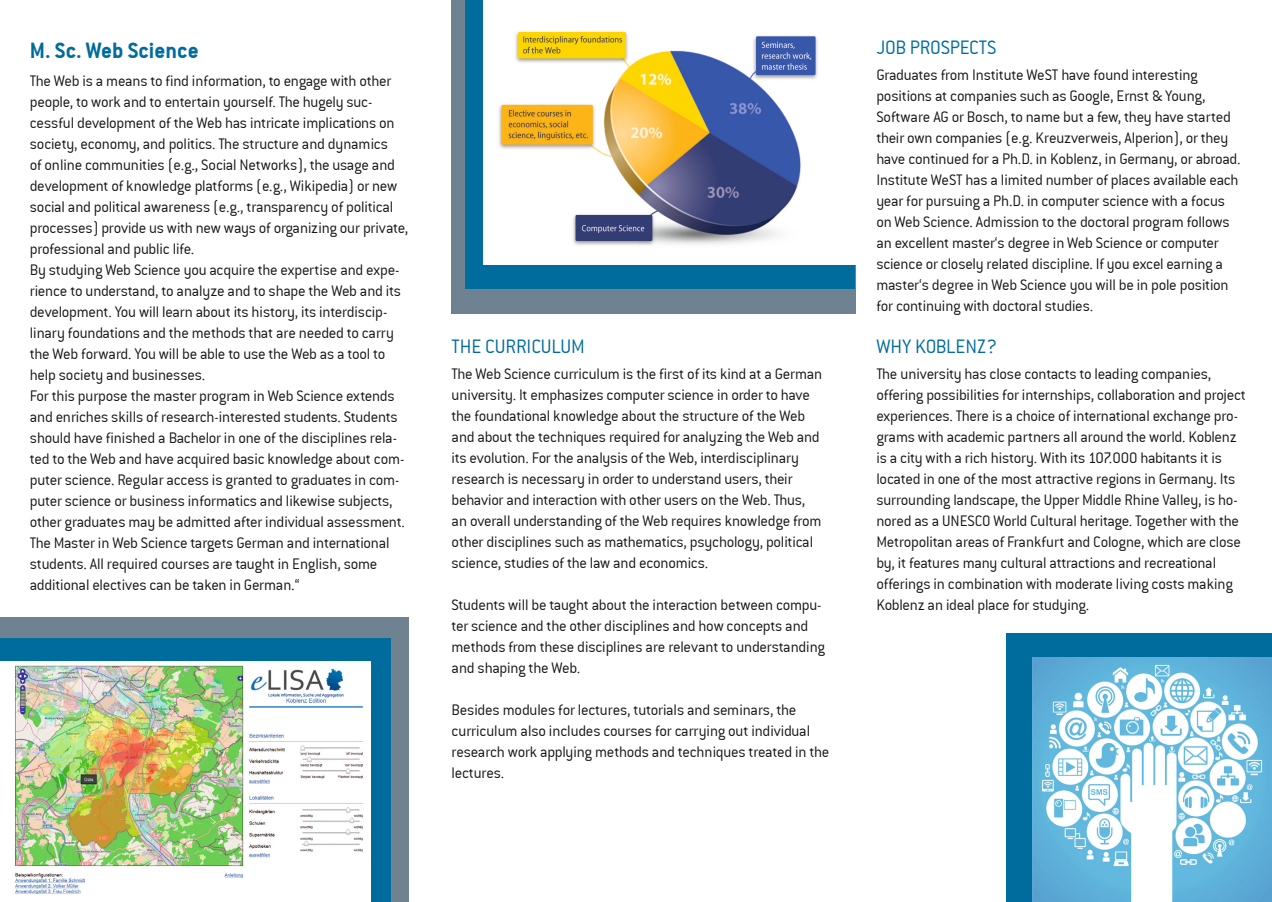
<style>
.page{position:relative;width:1272px;height:902px;background:#fff}
.page>*{position:absolute;margin:0;border:0;box-sizing:border-box;transform-origin:0 0}
.t1{font:24px "Conduit ITCTT Bold";color:#006c9e}
.t2{font:21px "Conduit ITCTT Light";letter-spacing:-.01em;color:#006c9e}
.t3{font:16.5px/21px "Conduit ITCTT Light";letter-spacing:-.015em;color:#151616}
</style>
<div class="page">
<div style="left:1006px;top:634px;width:265px;height:267px;background:#006c9e"></div>
<div style="left:451px;top:0;width:404px;height:313px;background:#6f8292"></div>
<div style="left:0;top:617px;width:408px;height:284px;background:#6f8292"></div>
<div style="left:466px;top:0;width:389px;height:289px;background:#006c9e"></div>
<div style="left:0;top:638px;width:390px;height:263px;background:#006c9e"></div>
<div style="left:0;top:661px;width:370px;height:240px;background:#fff"></div>
<img style="left:15px;top:665px;width:348px;height:229px">
<img style="left:483px;top:0;width:372px;height:264px">
<img style="left:1032px;top:657px;width:238px;height:244px">
<h1 class="t1" style="left:30px;top:36px;width:170px">M. Sc. Web Science</h1>
<p class="t3" style="left:30px;top:70px;width:380px">The Web is a means to find information, to engage with other people, to work and to entertain yourself. The hugely suc&shy;cessful development of the Web has intricate implications on society, economy, and politics. The structure and dynamics<br>of online communities (e.g., Social Networks), the usage and development of knowledge platforms (e.g., Wikipedia) or new social and political awareness (e.g., transparency of political processes) provide us with new ways of organizing our private, professional and public life.<br>By studying Web Science you acquire the expertise and expe&shy;rience to understand, to analyze and to shape the Web and its development. You will learn about its history, its interdiscip&shy;linary foundations and the methods that are needed to carry the Web forward. You will be able to use the Web as a tool to help society and businesses.<br>For this purpose the master program in Web Science extends and enriches skills of research-interested students. Students should have finished a Bachelor in one of the disciplines rela&shy;ted to the Web and have acquired basic knowledge about com&shy;puter science. Regular access is granted to graduates in com&shy;puter science or business informatics and likewise subjects, other graduates may be admitted after individual assessment.<br>The Master in Web Science targets German and international students. All required courses are taught in English, some additional electives can be taken in German.“</p>
<p class="t2" style="left:451px;top:335px;width:135px">THE CURRICULUM</p>
<p class="t3" style="left:451px;top:363px;width:372px">The Web Science curriculum is the first of its kind at a German university. It emphasizes computer science in order to have the foundational knowledge about the structure of the Web and about the techniques required for analyzing the Web and its evolution. For the analysis of the Web, interdisciplinary research is necessary in order to understand users, their behavior and interaction with other users on the Web. Thus, an overall understanding of the Web requires knowledge from other disciplines such as mathematics, psychology, political science, studies of the law and economics.</p>
<p class="t3" style="left:451px;top:594px;width:375px">Students will be taught about the interaction between compu&shy;ter science and the other disciplines and how concepts and methods from these disciplines are relevant to understanding and shaping the Web.</p>
<p class="t3" style="left:451px;top:699px;width:379px">Besides modules for lectures, tutorials and seminars, the curriculum also includes courses for carrying out individual research work applying methods and techniques treated in the lectures.</p>
<p class="t2" style="left:876px;top:36px;width:121px">JOB PROSPECTS</p>
<p class="t3" style="left:876px;top:64px;width:366px">Graduates from Institute WeST have found interesting positions at companies such as Google, Ernst &amp; Young, Software AG or Bosch, to name but a few, they have started their own companies (e.g. Kreuzverweis, Alperion), or they have continued for a Ph.D. in Koblenz, in Germany, or abroad.<br>Institute WeST has a limited number of places available each year for pursuing a Ph.D. in computer science with a focus on Web Science. Admission to the doctoral program follows an excellent master‘s degree in Web Science or computer science or closely related discipline. If you excel earning a master‘s degree in Web Science you will be in pole position for continuing with doctoral studies.</p>
<p class="t2" style="left:876px;top:335px;width:122px">WHY KOBLENZ?</p>
<p class="t3" style="left:876px;top:363px;width:371px">The university has close contacts to leading companies, offering possibilities for internships, collaboration and project experiences. There is a choice of international exchange pro&shy;grams with academic partners all around the world. Koblenz is a city with a rich history. With its 107.000 habitants it is located in one of the most attractive regions in Germany. Its surrounding landscape, the Upper Middle Rhine Valley, is ho&shy;nored as a UNESCO World Cultural heritage. Together with the Metropolitan areas of Frankfurt and Cologne, which are close by, it features many cultural attractions and recreational offerings in combination with moderate living costs making Koblenz an ideal place for studying.</p>
</div>
